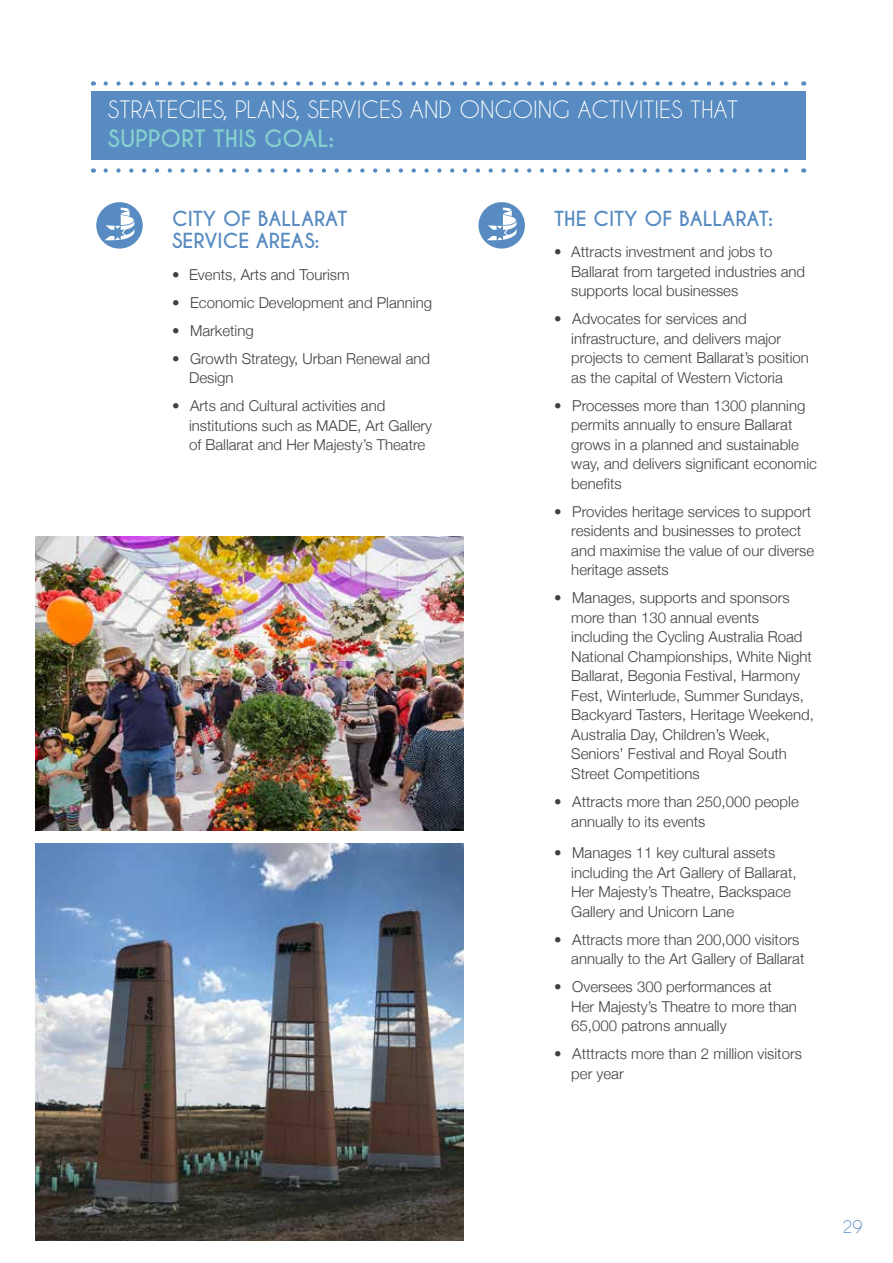
<style>
.page{position:relative;width:893px;height:1263px;background:#fff}
.page>*{position:absolute;margin:0;border:0;box-sizing:border-box;transform-origin:0 0}
.t1{font:22.5px "Caviar Dreams";color:#fff}
.t2{font:700 22.5px "Caviar Dreams";color:#85d0ce}
.t3{font:700 19.5px/22.5px "Caviar Dreams";color:#578bc1}
.t4{font:16.5px "Caviar Dreams";color:#578bc1}
.t5{font:300 15px/19.5px "Helvetica Neue";color:#414042}
</style>
<div class="page">
<div style="left:91px;top:91px;width:714px;height:69px;background:#578bc1"></div>
<svg style="left:106px;top:168px;width:682px;height:5px"></svg>
<svg style="left:106px;top:81px;width:682px;height:5px"></svg>
<div style="left:96px;top:202px;width:47px;height:47px;background:#578bc1;border-radius:50%"></div>
<svg style="left:105px;top:208px;width:29px;height:32px"></svg>
<div style="left:478px;top:202px;width:47px;height:47px;background:#578bc1;border-radius:50%"></div>
<svg style="left:487px;top:208px;width:30px;height:32px"></svg>
<img style="left:35px;top:844px;width:428px;height:396px">
<img style="left:35px;top:536px;width:428px;height:295px">
<h1 class="t1" style="left:108px;top:96px;width:632px">STRATEGIES, PLANS, SERVICES AND ONGOING ACTIVITIES THAT</h1>
<h1 class="t2" style="left:108px;top:125px;width:228px">SUPPORT THIS GOAL:</h1>
<h2 class="t3" style="left:172px;top:208px;width:177px">CITY OF BALLARAT<br>SERVICE AREAS:</h2>
<p class="t5" style="left:172px;top:264px;width:179px">• Events, Arts and Tourism</p>
<p class="t5" style="left:172px;top:292px;width:262px">• Economic Development and Planning</p>
<p class="t5" style="left:172px;top:320px;width:83px">• Marketing</p>
<p class="t5" style="left:189px;top:348px;width:243px;text-indent:-17px">• Growth Strategy, Urban Renewal and<br>Design</p>
<p class="t5" style="left:189px;top:395px;width:245px;text-indent:-17px">• Arts and Cultural activities and institutions such as MADE, Art Gallery of Ballarat and Her Majesty’s Theatre</p>
<h2 class="t3" style="left:554px;top:208px;width:221px">THE CITY OF BALLARAT:</h2>
<p class="t5" style="left:571px;top:241px;width:235px;text-indent:-17px">• Attracts investment and jobs to<br>Ballarat from targeted industries and supports local businesses</p>
<p class="t5" style="left:571px;top:308px;width:239px;text-indent:-17px">• Advocates for services and infrastructure, and delivers major projects to cement Ballarat’s position as the capital of Western Victoria</p>
<p class="t5" style="left:571px;top:395px;width:247px;text-indent:-17px">• Processes more than 1300 planning permits annually to ensure Ballarat grows in a planned and sustainable way, and delivers significant economic benefits</p>
<p class="t5" style="left:571px;top:501px;width:244px;text-indent:-17px">• Provides heritage services to support residents and businesses to protect and maximise the value of our diverse heritage assets</p>
<p class="t5" style="left:571px;top:587px;width:244px;text-indent:-17px">• Manages, supports and sponsors more than 130 annual events including the Cycling Australia Road National Championships, White Night Ballarat, Begonia Festival, Harmony Fest, Winterlude, Summer Sundays, Backyard Tasters, Heritage Weekend, Australia Day, Children’s Week, Seniors’ Festival and Royal South Street Competitions</p>
<p class="t5" style="left:571px;top:791px;width:229px;text-indent:-17px">• Attracts more than 250,000 people annually to its events</p>
<p class="t5" style="left:571px;top:842px;width:227px;text-indent:-17px">• Manages 11 key cultural assets including the Art Gallery of Ballarat,<br>Her Majesty’s Theatre, Backspace<br>Gallery and Unicorn Lane</p>
<p class="t5" style="left:571px;top:928px;width:235px;text-indent:-17px">• Attracts more than 200,000 visitors annually to the Art Gallery of Ballarat</p>
<p class="t5" style="left:571px;top:976px;width:227px;text-indent:-17px">• Oversees 300 performances at<br>Her Majesty’s Theatre to more than<br>65,000 patrons annually</p>
<p class="t5" style="left:571px;top:1043px;width:232px;text-indent:-17px">• Atttracts more than 2 million visitors per year</p>
<p class="t4" style="left:842px;top:1217px;width:22px">29</p>
</div>
